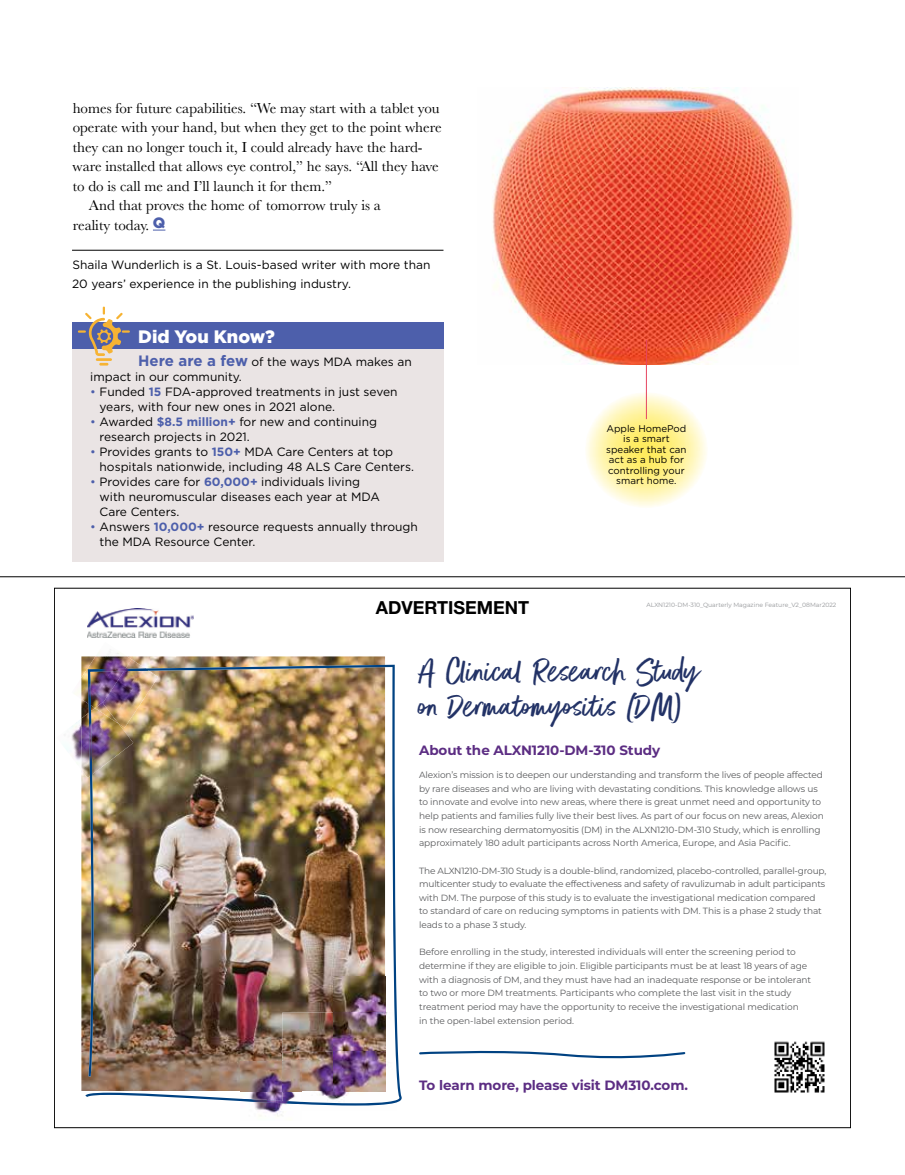
<style>
.page{position:relative;width:905px;height:1175px;background:#fff}
.page>*{position:absolute;margin:0;border:0;box-sizing:border-box;transform-origin:0 0}
.t1{font:37.5px/34.5px "Better Times";color:#223266}
.t2{font:700 18px "Helvetica Neue LT Std";color:#000}
.t3{font:900 18px "Gotham";color:#fff}
.t4{font:15px "Baskerville";color:#000}
.t5{font:700 13.5px "Montserrat";letter-spacing:-.005em;color:#5c2d83}
.t6{font:12px/15px "Gotham";color:#000}
.t7{font:9.75px/10.5px "Gotham";color:#000;text-align:center}
.t8{font:9px/13.6px "Montserrat";letter-spacing:-.01em;color:#58595b}
.t9{font:6.15px "Montserrat";color:#939598}
.s1{font-family:"Gotham";font-weight:900;color:#4d5fab}
.s2{font-weight:700;font-size:15px;color:#4d5fab}
.s3{color:#4d5fab}
.s4{font-weight:700;color:#4d5fab}
</style>
<div class="page">
<svg style="left:584px;top:392px;width:124px;height:116px;background:#fef4ae"></svg>
<img style="left:492px;top:88px;width:302px;height:276px">
<svg style="left:153px;top:230px;width:12px;height:1px"></svg>
<hr style="left:72px;top:250px;width:371px;height:1px;background:#000">
<img style="left:87px;top:608px;width:106px;height:29px">
<img style="left:81px;top:656px;width:304px;height:435px">
<img style="left:774px;top:1041px;width:51px;height:52px">
<img style="left:349px;top:1105px;width:28px;height:1px">
<img style="left:85px;top:664px;width:316px;height:441px">
<img style="left:75px;top:649px;width:44px;height:46px">
<img style="left:81px;top:656px;width:52px;height:122px">
<img style="left:103px;top:659px;width:55px;height:68px">
<img style="left:88px;top:669px;width:7px;height:36px">
<img style="left:91px;top:668px;width:58px;height:3px">
<img style="left:240px;top:1061px;width:61px;height:56px">
<img style="left:240px;top:1098px;width:61px;height:6px">
<img style="left:64px;top:719px;width:17px;height:41px">
<img style="left:89px;top:711px;width:3px;height:65px">
<img style="left:95px;top:702px;width:24px;height:21px">
<svg style="left:419px;top:1050px;width:267px;height:9px"></svg>
<hr style="left:0;top:576px;width:904px;height:1px;background:#000">
<hr style="left:646px;top:340px;width:1px;height:79px;background:#e64560">
<div style="left:72px;top:322px;width:371px;height:239px;background:#eae4e4"></div>
<div style="left:72px;top:322px;width:371px;height:27px;background:#4d5fab"></div>
<hr style="left:96px;top:358px;width:16px;height:3px;background:#f6b333">
<svg style="left:99px;top:363px;width:9px;height:2px"></svg>
<svg style="left:78px;top:306px;width:52px;height:50px"></svg>
<h3 class="t4" style="left:73px;top:98px;width:368px">homes for future capabilities. “We may start with a tablet you</h3>
<h3 class="t4" style="left:73px;top:118px;width:370px">operate with your hand, but when they get to the point where</h3>
<h3 class="t4" style="left:73px;top:137px;width:351px">they can no longer touch it, I could already have the hard-</h3>
<h3 class="t4" style="left:73px;top:157px;width:368px">ware installed that allows eye control,” he says. “All they have</h3>
<h3 class="t4" style="left:73px;top:176px;width:261px">to do is call me and I’ll launch it for them.”</h3>
<h3 class="t4" style="left:89px;top:196px;width:293px">And that proves the home of tomorrow truly is a</h3>
<h3 class="t4" style="left:73px;top:215px;width:94px">reality today. <span class="s1">Q</span></h3>
<h3 class="t6" style="left:72px;top:254px;width:360px;line-height:19.5px">Shaila Wunderlich is a St. Louis-based writer with more than<br>20 years’ experience in the publishing industry.</h3>
<h2 class="t3" style="left:138px;top:327px;width:138px">Did You Know?</h2>
<h3 class="t6" style="left:90px;top:354px;width:323px;text-indent:48px"><span class="s2">Here are a few</span> of the ways MDA makes an impact in our community.</h3>
<h3 class="t6" style="left:99px;top:384px;width:299px;text-indent:-9px"><span class="s3">•</span> Funded <span class="s4">15</span> FDA-approved treatments in just seven years, with four new ones in 2021 alone.</h3>
<h3 class="t6" style="left:99px;top:414px;width:279px;text-indent:-9px"><span class="s3">•</span> Awarded <span class="s4">$8.5 million+</span> for new and continuing research projects in 2021.</h3>
<h3 class="t6" style="left:99px;top:444px;width:316px;text-indent:-9px"><span class="s3">•</span> Provides grants to <span class="s4">150+</span> MDA Care Centers at top hospitals nationwide, including 48 ALS Care Centers.</h3>
<h3 class="t6" style="left:99px;top:474px;width:282px;text-indent:-9px"><span class="s3">•</span> Provides care for <span class="s4">60,000+</span> individuals living with neuromuscular diseases each year at MDA<br>Care Centers.</h3>
<h3 class="t6" style="left:99px;top:519px;width:320px;text-indent:-9px"><span class="s3">•</span> Answers <span class="s4">10,000+</span> resource requests annually through the MDA Resource Center.</h3>
<h2 class="t2" style="left:376px;top:596px;width:155px">ADVERTISEMENT</h2>
<p class="t7" style="left:606px;top:423px;width:82px">Apple HomePod is a smart speaker that can act as a hub for controlling your smart home.</p>
<p class="t9" style="left:646px;top:600px;width:191px">ALXN1210-DM-310_Quarterly Magazine Feature_V2_08Mar2022</p>
<h1 class="t1" style="left:419px;top:656px;width:282px">A Clinical Research Study on Dermatomyositis (DM)</h1>
<h3 class="t5" style="left:419px;top:740px;width:243px">About the ALXN1210-DM-310 Study</h3>
<p class="t8" style="left:419px;top:767px;width:406px">Alexion’s mission is to deepen our understanding and transform the lives of people affected by rare diseases and who are living with devastating conditions. This knowledge allows us to innovate and evolve into new areas, where there is great unmet need and opportunity to help patients and families fully live their best lives. As part of our focus on new areas, Alexion is now researching dermatomyositis (DM) in the ALXN1210-DM-310 Study, which is enrolling approximately 180 adult participants across North America, Europe, and Asia Pacific.</p>
<p class="t8" style="left:419px;top:863px;width:408px">The ALXN1210-DM-310 Study is a double-blind, randomized, placebo-controlled, parallel-group, multicenter study to evaluate the effectiveness and safety of ravulizumab in adult participants with DM. The purpose of this study is to evaluate the investigational medication compared to standard of care on reducing symptoms in patients with DM. This is a phase 2 study that leads to a phase 3 study.</p>
<p class="t8" style="left:419px;top:945px;width:393px">Before enrolling in the study, interested individuals will enter the screening period to determine if they are eligible to join. Eligible participants must be at least 18 years of age with a diagnosis of DM, and they must have had an inadequate response or be intolerant to two or more DM treatments. Participants who complete the last visit in the study treatment period may have the opportunity to receive the investigational medication<br>in the open-label extension period.</p>
<h3 class="t5" style="left:419px;top:1075px;width:270px">To learn more, please visit DM310.com.</h3>
</div>
